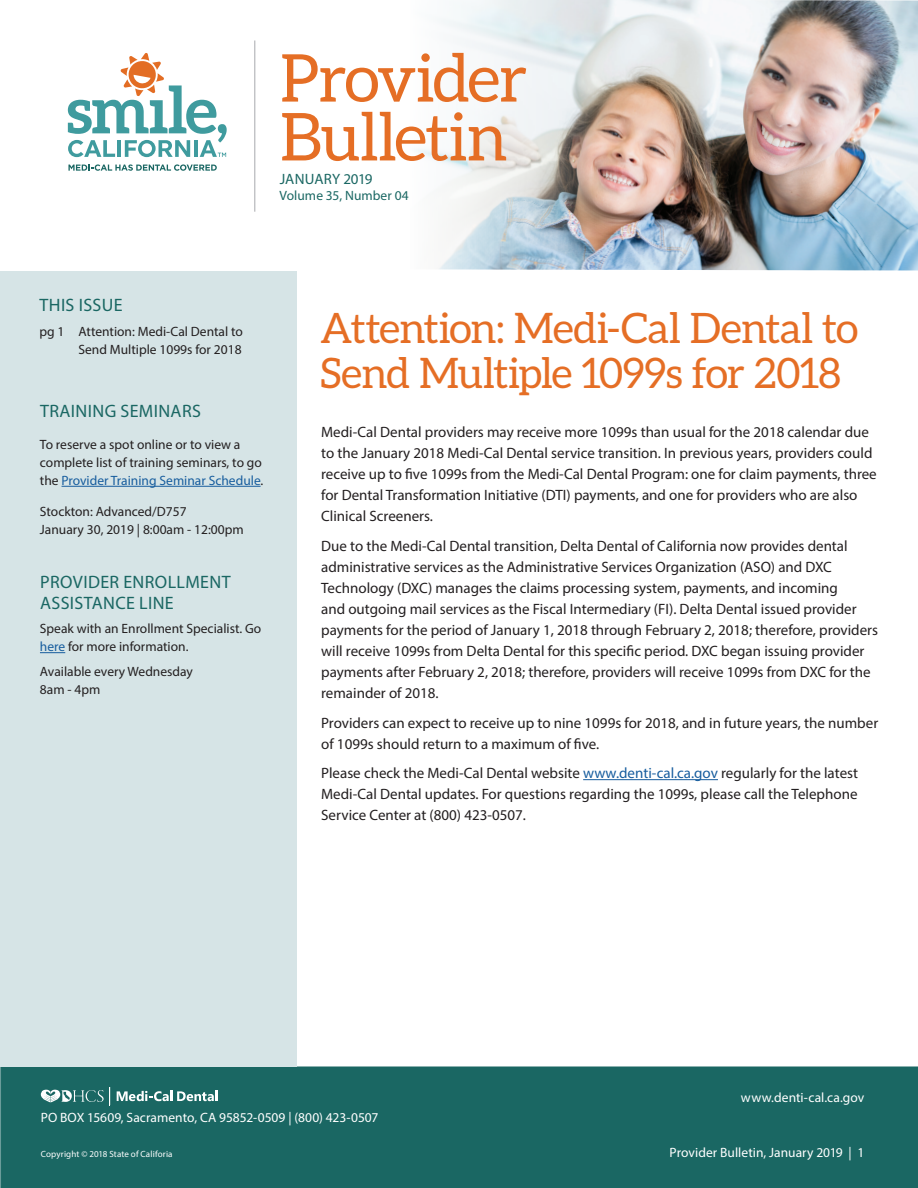
<style>
.page{position:relative;width:918px;height:1188px;background:#fff}
.page>*{position:absolute;margin:0;border:0;box-sizing:border-box;transform-origin:0 0}
.t1{font:66px "Aleo";letter-spacing:-.02em;color:#e56e25}
.t2{font:42px/45px "Aleo";letter-spacing:-.02em;color:#e56e25}
.t3{font:18px/21px "Myriad Pro";letter-spacing:.02em;color:#1a6763}
.t4{font:15px/21px "Myriad Pro";color:#231f20}
.t5{font:15px "Myriad Pro";letter-spacing:-.005em;color:#1a6763}
.t6{font:13.5px/18px "Myriad Pro";color:#231f20}
.t7{font:13.5px "Myriad Pro";color:#fff}
.t8{font:13.5px "Myriad Pro";letter-spacing:.005em;color:#1a6763}
.t9{font:9px "Myriad Pro";letter-spacing:.015em;color:#fff}
.s1{color:#175d9e}
</style>
<div class="page">
<img style="left:416px;top:0;width:502px;height:271px">
<div style="left:0;top:1066px;width:918px;height:122px;background:#1a6763;border:2px solid #1a6763"></div>
<svg style="left:117px;top:1091px;width:101px;height:10px"></svg>
<svg style="left:41px;top:1087px;width:69px;height:18px"></svg>
<svg style="left:68px;top:164px;width:149px;height:7px"></svg>
<svg style="left:68px;top:53px;width:159px;height:104px"></svg>
<div style="left:0;top:271px;width:297px;height:795px;background:#d6e4e6"></div>
<hr style="left:254px;top:40px;width:1px;height:172px;background:#a8a9ad">
<hr style="left:62px;top:486px;width:199px;height:1px;background:#175d9e">
<svg style="left:40px;top:652px;width:25px;height:1px"></svg>
<hr style="left:583px;top:779px;width:135px;height:1px;background:#175d9e">
<h1 class="t1" style="left:280px;top:41px;width:249px">Provider</h1>
<h1 class="t1" style="left:280px;top:100px;width:229px">Bulletin</h1>
<p class="t5" style="left:280px;top:170px;width:94px">JANUARY 2019</p>
<p class="t8" style="left:280px;top:188px;width:131px">Volume 35, Number 04</p>
<p class="t3" style="left:40px;top:294px;width:85px">THIS ISSUE</p>
<p class="t6" style="left:39px;top:322px;width:205px;text-align:right">pg 1 Attention: Medi-Cal Dental to<br>Send Multiple 1099s for 2018</p>
<p class="t3" style="left:40px;top:401px;width:162px">TRAINING SEMINARS</p>
<p class="t6" style="left:40px;top:435px;width:225px">To reserve a spot online or to view a complete list of training seminars, to go the <span class="s1">Provider Training Seminar Schedule</span>.</p>
<p class="t6" style="left:40px;top:503px;width:205px">Stockton: Advanced/D757<br>January 30, 2019 | 8:00am - 12:00pm</p>
<p class="t3" style="left:40px;top:571px;width:192px">PROVIDER ENROLLMENT<br>ASSISTANCE LINE</p>
<p class="t6" style="left:40px;top:620px;width:223px">Speak with an Enrollment Specialist. Go <span class="s1">here</span> for more information.</p>
<p class="t6" style="left:40px;top:662px;width:154px">Available every Wednesday<br>8am - 4pm</p>
<h1 class="t2" style="left:320px;top:305px;width:539px">Attention: Medi-Cal Dental to<br>Send Multiple 1099s for 2018</h1>
<p class="t4" style="left:321px;top:421px;width:557px">Medi-Cal Dental providers may receive more 1099s than usual for the 2018 calendar due to the January 2018 Medi-Cal Dental service transition. In previous years, providers could receive up to fve 1099s from the Medi-Cal Dental Program: one for claim payments, three for Dental Transformation Initiative (DTI) payments, and one for providers who are also Clinical Screeners.</p>
<p class="t4" style="left:321px;top:535px;width:558px">Due to the Medi-Cal Dental transition, Delta Dental of California now provides dental administrative services as the Administrative Services Organization (ASO) and DXC Technology (DXC) manages the claims processing system, payments, and incoming<br>and outgoing mail services as the Fiscal Intermediary (FI). Delta Dental issued provider payments for the period of January 1, 2018 through February 2, 2018; therefore, providers will receive 1099s from Delta Dental for this specifc period. DXC began issuing provider payments after February 2, 2018; therefore, providers will receive 1099s from DXC for the remainder of 2018.</p>
<p class="t4" style="left:321px;top:712px;width:559px">Providers can expect to receive up to nine 1099s for 2018, and in future years, the number of 1099s should return to a maximum of fve.</p>
<p class="t4" style="left:321px;top:762px;width:538px;text-align:justify">Please check the Medi-Cal Dental website <span class="s1">www.denti-cal.ca.gov</span> regularly for the latest Medi-Cal Dental updates. For questions regarding the 1099s, please call the Telephone Service Center at (800) 423-0507.</p>
<p class="t7" style="left:741px;top:1090px;width:125px">www.denti-cal.ca.gov</p>
<p class="t7" style="left:41px;top:1109px;width:339px">PO BOX 15609, Sacramento, CA 95852-0509 | (800) 423-0507</p>
<p class="t9" style="left:41px;top:1148px;width:133px">Copyright © 2018 State of Califoria</p>
<p class="t7" style="left:670px;top:1144px;width:196px">Provider Bulletin, January 2019 | 1</p>
</div>
